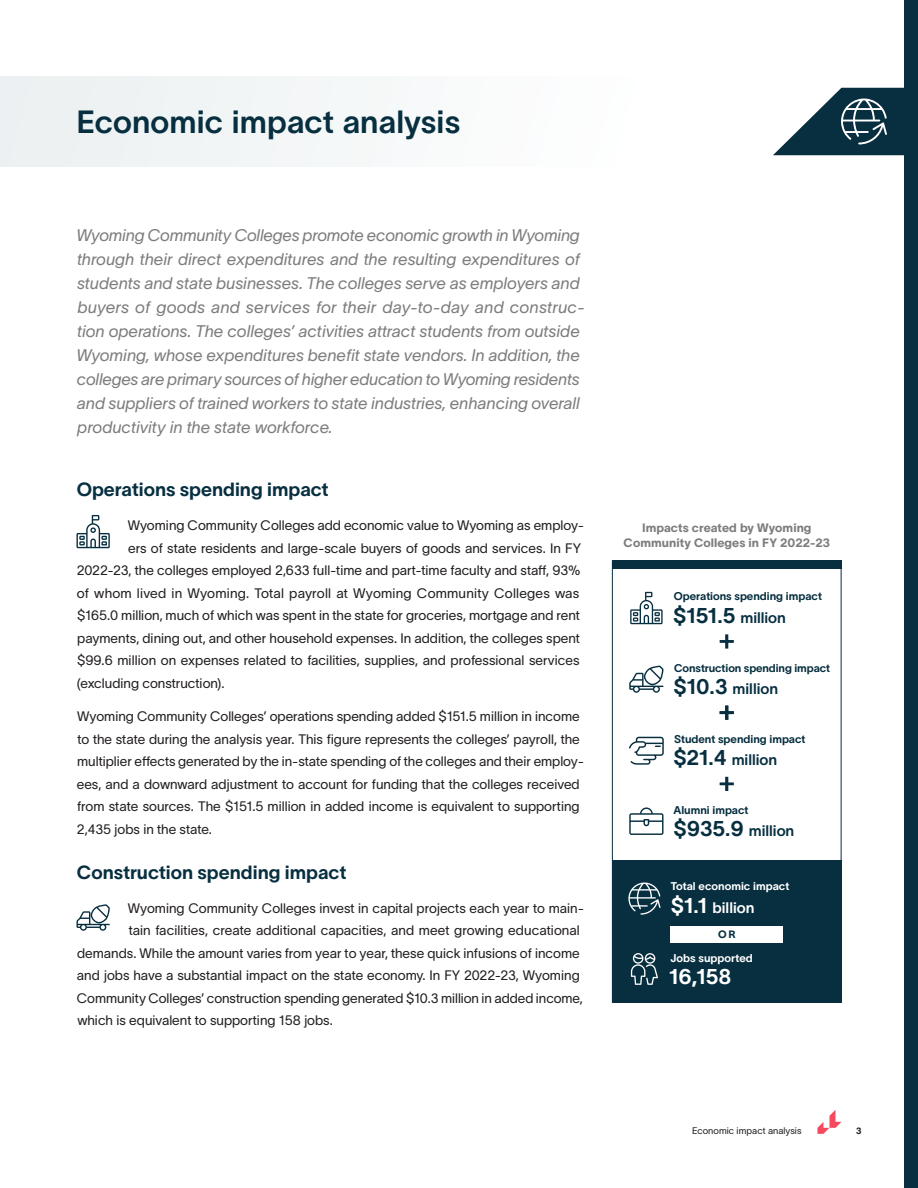
<style>
.page{position:relative;width:918px;height:1188px;background:#fff}
.page>*{position:absolute;margin:0;border:0;box-sizing:border-box;transform-origin:0 0}
.Heading_2_Primary{font:31.5px "TWK Lausanne 600";color:#072f40}
.ImpactsCostsBenefitsBox_Amount_White{font:21px "TWK Lausanne 700";color:#fff}
.Heading_3_Primary{font:18.75px "TWK Lausanne 700";color:#072f40}
.IntroParagraph{font:italic 16.5px/24px "TWK Lausanne 300";color:#7d7d7d}
.ImpactsCostsBenefitsBox_Amount_Primary{font:15px "TWK Lausanne 600";letter-spacing:-.005em;color:#072f40}
.ImpactsCostsBenefitsBox_Amount_White-2{font:15px "TWK Lausanne 600";color:#fff}
.t1{font:13.5px/22.5px "TWK Lausanne 300";color:#231f20}
.Figure_Title{font:12px/15px "TWK Lausanne 800";letter-spacing:.005em;color:#7d7d7d;text-align:center}
.ImpactsCostsBenefitsBox_Category_Primary{font:10.95px "TWK Lausanne 700";color:#072f40}
.ImpactsCostsBenefitsBox_Category_White{font:10.95px "TWK Lausanne 700";color:#fff}
.t2{font:10.5px "TWK Lausanne 800";color:#072f40}
.t3{font:9.3px "TWK Lausanne 300";letter-spacing:.005em;color:#231f20}
.t4{font:9px "TWK Lausanne 800";color:#231f20}
.s1{font-family:"TWK Lausanne 700";font-size:21px}
</style>
<div class="page">
<svg style="left:817px;top:1110px;width:24px;height:24px"></svg>
<div style="left:0;top:77px;width:918px;height:89px;background:#f7f9f9"></div>
<div style="left:904px;top:0;width:14px;height:1188px;background:#072f40"></div>
<svg style="left:76px;top:515px;width:34px;height:33px"></svg>
<svg style="left:76px;top:904px;width:34px;height:27px"></svg>
<svg style="left:773px;top:88px;width:131px;height:67px"></svg>
<div style="left:612px;top:561px;width:230px;height:441px;background:#fff;border:1px solid #072f40"></div>
<div style="left:612px;top:560px;width:230px;height:9px;background:#072f40"></div>
<svg style="left:720px;top:634px;width:14px;height:15px"></svg>
<svg style="left:720px;top:706px;width:14px;height:14px"></svg>
<svg style="left:720px;top:777px;width:14px;height:14px"></svg>
<svg style="left:630px;top:592px;width:33px;height:32px"></svg>
<div style="left:612px;top:860px;width:230px;height:142px;background:#072f40"></div>
<div style="left:670px;top:926px;width:113px;height:17px;background:#fff"></div>
<svg style="left:628px;top:883px;width:33px;height:32px"></svg>
<svg style="left:631px;top:953px;width:27px;height:32px"></svg>
<svg style="left:629px;top:807px;width:35px;height:28px"></svg>
<svg style="left:629px;top:737px;width:35px;height:28px"></svg>
<svg style="left:629px;top:666px;width:35px;height:27px"></svg>
<p class="Heading_2_Primary" style="left:76px;top:99px;width:385px">Economic impact analysis</p>
<p class="IntroParagraph" style="left:76px;top:222px;width:510px">Wyoming Community Colleges promote economic growth in Wyoming through their direct expenditures and the resulting expenditures of students and state businesses. The colleges serve as employers and buyers of goods and services for their day-to-day and construc&shy;tion operations. The colleges’ activities attract students from outside Wyoming, whose expenditures benefit state vendors. In addition, the colleges are primary sources of higher education to Wyoming residents and suppliers of trained workers to state industries, enhancing overall productivity in the state workforce.</p>
<p class="Heading_3_Primary" style="left:77px;top:477px;width:253px">Operations spending impact</p>
<p class="t1" style="left:128px;top:513px;width:458px">Wyoming Community Colleges add economic value to Wyoming as employ-</p>
<p class="t1" style="left:128px;top:536px;width:455px">ers of state residents and large-scale buyers of goods and services. In FY</p>
<p class="t1" style="left:77px;top:558px;width:505px">2022-23, the colleges employed 2,633 full-time and part-time faculty and staff, 93%</p>
<p class="t1" style="left:77px;top:581px;width:504px">of whom lived in Wyoming. Total payroll at Wyoming Community Colleges was</p>
<p class="t1" style="left:77px;top:603px;width:504px">$165.0 million, much of which was spent in the state for groceries, mortgage and rent</p>
<p class="t1" style="left:77px;top:626px;width:504px">payments, dining out, and other household expenses. In addition, the colleges spent</p>
<p class="t1" style="left:77px;top:648px;width:504px">$99.6 million on expenses related to facilities, supplies, and professional services</p>
<p class="t1" style="left:77px;top:671px;width:149px">(excluding construction).</p>
<p class="t1" style="left:77px;top:705px;width:509px">Wyoming Community Colleges’ operations spending added $151.5 million in income to the state during the analysis year. This figure represents the colleges’ payroll, the multiplier effects generated by the in-state spending of the colleges and their employ&shy;ees, and a downward adjustment to account for funding that the colleges received from state sources. The $151.5 million in added income is equivalent to supporting 2,435 jobs in the state.</p>
<p class="Heading_3_Primary" style="left:77px;top:859px;width:271px">Construction spending impact</p>
<p class="t1" style="left:128px;top:896px;width:458px">Wyoming Community Colleges invest in capital projects each year to main-</p>
<p class="t1" style="left:129px;top:918px;width:453px">tain facilities, create additional capacities, and meet growing educational</p>
<p class="t1" style="left:77px;top:941px;width:504px">demands. While the amount varies from year to year, these quick infusions of income</p>
<p class="t1" style="left:77px;top:963px;width:504px">and jobs have a substantial impact on the state economy. In FY 2022-23, Wyoming</p>
<p class="t1" style="left:77px;top:986px;width:507px">Community Colleges’ construction spending generated $10.3 million in added income,</p>
<p class="t1" style="left:77px;top:1008px;width:257px">which is equivalent to supporting 158 jobs.</p>
<p class="Figure_Title" style="left:624px;top:520px;width:208px">Impacts created by Wyoming<br>Community Colleges in FY 2022-23</p>
<p class="ImpactsCostsBenefitsBox_Category_Primary" style="left:674px;top:589px;width:150px">Operations spending impact</p>
<p class="ImpactsCostsBenefitsBox_Amount_Primary" style="left:673px;top:607px;width:114px"><span class="s1">$151.5</span> million</p>
<p class="ImpactsCostsBenefitsBox_Category_Primary" style="left:674px;top:660px;width:158px">Construction spending impact</p>
<p class="ImpactsCostsBenefitsBox_Amount_Primary" style="left:673px;top:678px;width:106px"><span class="s1">$10.3</span> million</p>
<p class="ImpactsCostsBenefitsBox_Category_Primary" style="left:674px;top:731px;width:133px">Student spending impact</p>
<p class="ImpactsCostsBenefitsBox_Amount_Primary" style="left:673px;top:749px;width:105px"><span class="s1">$21.4</span> million</p>
<p class="ImpactsCostsBenefitsBox_Category_Primary" style="left:673px;top:802px;width:77px">Alumni impact</p>
<p class="ImpactsCostsBenefitsBox_Amount_Primary" style="left:673px;top:821px;width:122px"><span class="s1">$935.9</span> million</p>
<p class="ImpactsCostsBenefitsBox_Category_White" style="left:671px;top:878px;width:120px">Total economic impact</p>
<p class="ImpactsCostsBenefitsBox_Amount_White-2" style="left:671px;top:897px;width:85px"><span class="s1">$1.1</span> billion</p>
<p class="ImpactsCostsBenefitsBox_Category_White" style="left:671px;top:950px;width:84px">Jobs supported</p>
<p class="ImpactsCostsBenefitsBox_Amount_White" style="left:669px;top:962px;width:64px">16,158</p>
<p class="t2" style="left:718px;top:927px;width:19px">OR</p>
<p class="t3" style="left:692px;top:1124px;width:111px">Economic impact analysis</p>
<p class="t4" style="left:856px;top:1124px;width:7px">3</p>
</div>
